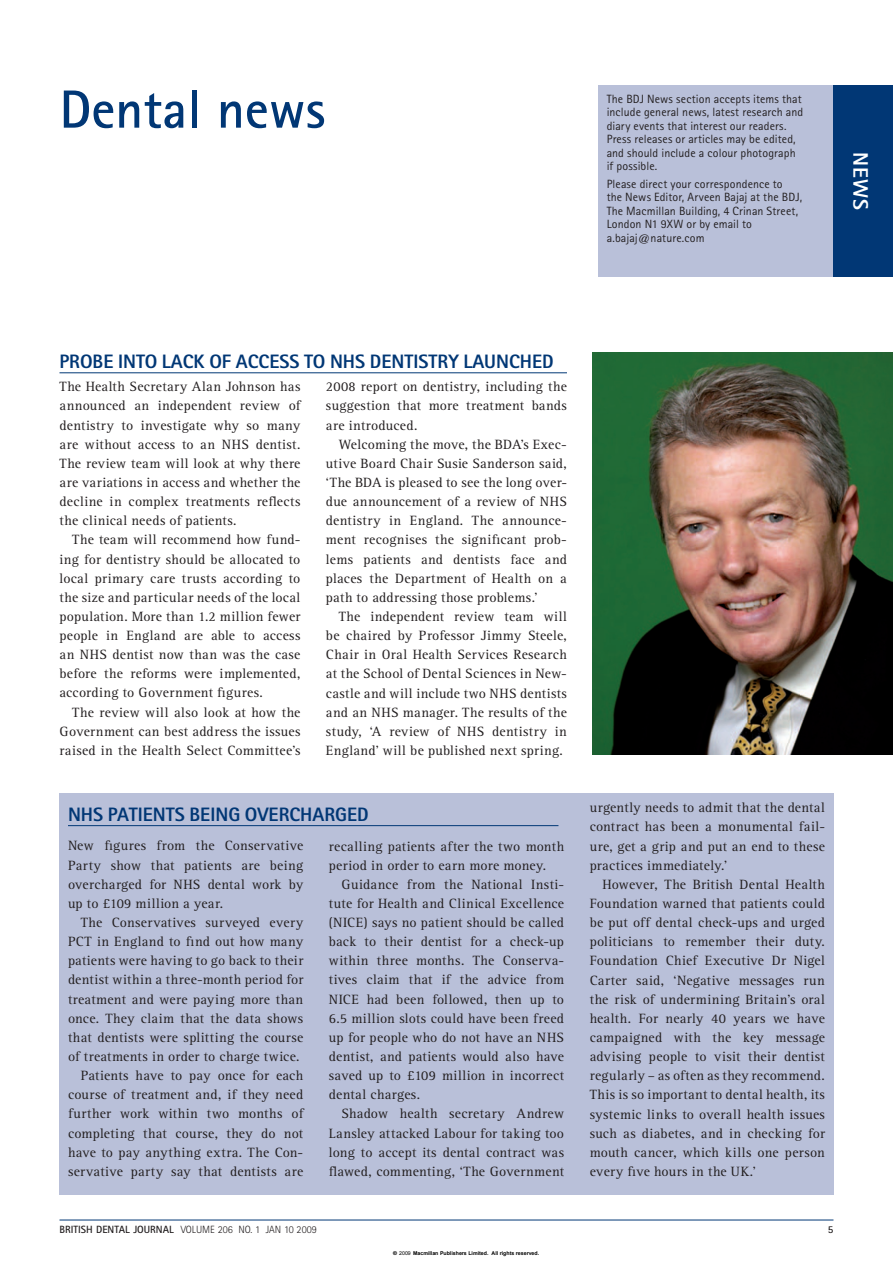
<style>
.page{position:relative;width:893px;height:1263px;background:#fff}
.page>*{position:absolute;margin:0;border:0;box-sizing:border-box;transform-origin:0 0}
.t1{font:700 53.85px "Rotis Sans Serif";color:#013775}
.t2{font:800 21px "Rotis Sans Serif";color:#fff}
.t3{font:800 19.5px "Rotis Sans Serif";color:#013775}
.t4{font:13.95px/19.2px "Rotis Serif";letter-spacing:.02em;color:#231f20;text-align:justify}
.t5{font:12px/13.5px "Rotis Sans Serif";letter-spacing:.01em;color:#231f20}
.t6{font:300 10.5px "Rotis Sans Serif";color:#231f20}
.t7{font:700 10.5px "Rotis Sans Serif";color:#231f20}
.t8{font:700 5.25px "Arial";color:#000}
.s1{font-weight:700}
.s2{font-family:"Helvetica"}
.s3{font-weight:400}
</style>
<div class="page">
<hr style="left:59px;top:372px;width:508px;height:1px;background:#013775">
<hr style="left:59px;top:1220px;width:774px;height:1px;background:#013775">
<div style="left:598px;top:85px;width:295px;height:191px;background:#b9c0d9"></div>
<div style="left:833px;top:85px;width:60px;height:191px;background:#013775"></div>
<img style="left:592px;top:353px;width:301px;height:402px">
<div style="left:59px;top:793px;width:774px;height:402px;background:#b9c0d9"></div>
<hr style="left:68px;top:825px;width:490px;height:1px;background:#013775">
<h1 class="t1" style="left:59px;top:91px;width:267px">Dental news</h1>
<p class="t5" style="left:607px;top:93px;width:198px">The BDJ News section accepts items that include general news, latest research and diary events that interest our readers.<br>Press releases or articles may be edited, and should include a colour photograph if possible.</p>
<p class="t5" style="left:607px;top:178px;width:197px">Please direct your correspondence to<br>the News Editor, Arveen Bajaj at the BDJ, The Macmillan Building, 4 Crinan Street, London N1 9XW or by email to a.bajaj@nature.com</p>
<h2 class="t2" style="left:868px;top:152px;width:60px;rotate:90deg">NEWS</h2>
<h3 class="t3" style="left:59px;top:355px;width:496px">PROBE INTO LACK OF ACCESS TO NHS DENTISTRY LAUNCHED</h3>
<p class="t4" style="left:59px;top:378px;width:242px">The Health Secretary Alan Johnson has announced an independent review of dentistry to investigate why so many are without access to an NHS dentist.<br>The review team will look at why there are variations in access and whether the decline in complex treatments reflects the clinical needs of patients.</p>
<p class="t4" style="left:59px;top:531px;width:242px;text-indent:13px">The team will recommend how fund&shy;ing for dentistry should be allocated to local primary care trusts according to the size and particular needs of the local population. More than 1.2 million fewer people in England are able to access an NHS dentist now than was the case before the reforms were implemented, according to Government figures.</p>
<p class="t4" style="left:59px;top:704px;width:242px;text-indent:13px">The review will also look at how the Government can best address the issues raised in the Health Select Committee’s</p>
<p class="t4" style="left:326px;top:378px;width:242px">2008 report on dentistry, including the suggestion that more treatment bands are introduced.</p>
<p class="t4" style="left:326px;top:436px;width:242px;text-indent:13px">Welcoming the move, the BDA’s Exec&shy;utive Board Chair Susie Sanderson said, ‘The BDA is pleased to see the long over&shy;due announcement of a review of NHS dentistry in England. The announce&shy;ment recognises the significant prob&shy;lems patients and dentists face and places the Department of Health on a path to addressing those problems.’</p>
<p class="t4" style="left:326px;top:608px;width:242px;text-indent:13px">The independent review team will be chaired by Professor Jimmy Steele, Chair in Oral Health Services Research at the School of Dental Sciences in New&shy;castle and will include two NHS dentists and an NHS manager. The results of the study, ‘A review of NHS dentistry in England’ will be published next spring.</p>
<h3 class="t3" style="left:68px;top:808px;width:302px">NHS PATIENTS BEING OVERCHARGED</h3>
<p class="t4" style="left:68px;top:838px;width:237px">New figures from the Conservative Party show that patients are being overcharged for NHS dental work by up to £109 million a year.</p>
<p class="t4" style="left:68px;top:914px;width:237px;text-align:right">The Conservatives surveyed every PCT in England to find out how many patients were having to go back to their dentist within a three-month period for treatment and were paying more than once. They claim that the data shows that dentists were splitting the course of treatments in order to charge twice.<br>Patients have to pay once for each course of treatment and, if they need further work within two months of completing that course, they do not have to pay anything extra. The Con&shy;servative party say that dentists are</p>
<p class="t4" style="left:329px;top:838px;width:237px">recalling patients after the two month period in order to earn more money.</p>
<p class="t4" style="left:329px;top:876px;width:237px;text-indent:13px">Guidance from the National Insti&shy;tute for Health and Clinical Excellence (NICE) says no patient should be called back to their dentist for a check-up within three months. The Conserva&shy;tives claim that if the advice from NICE had been followed, then up to 6.5 million slots could have been freed up for people who do not have an NHS dentist, and patients would also have saved up to £109 million in incorrect dental charges.</p>
<p class="t4" style="left:329px;top:1105px;width:237px;text-indent:13px">Shadow health secretary Andrew Lansley attacked Labour for taking too long to accept its dental contract was flawed, commenting, ‘The Government</p>
<p class="t4" style="left:590px;top:799px;width:237px">urgently needs to admit that the dental contract has been a monumental fail&shy;ure, get a grip and put an end to these practices immediately.’</p>
<p class="t4" style="left:590px;top:876px;width:237px;text-indent:13px">However, The British Dental Health Foundation warned that patients could be put off dental check-ups and urged politicians to remember their duty.<br>Foundation Chief Executive Dr Nigel Carter said, ‘Negative messages run the risk of undermining Britain’s oral health. For nearly 40 years we have campaigned with the key message advising people to visit their dentist regularly – as often as they recommend.<br>This is so important to dental health, its systemic links to overall health issues such as diabetes, and in checking for mouth cancer, which kills one person every five hours in the UK.’</p>
<p class="t6" style="left:59px;top:1226px;width:259px"><span class="s1">BRITISH DENTAL JOURNAL</span> VOLUME 206 NO. 1 JAN 10 2009</p>
<p class="t7" style="left:828px;top:1226px;width:7px">5</p>
<p class="t8" style="left:393px;top:1250px;width:148px"><span class="s2">©</span> <span class="s3">2009</span> Macmillan Publishers Limited. All rights reserved.</p>
</div>
